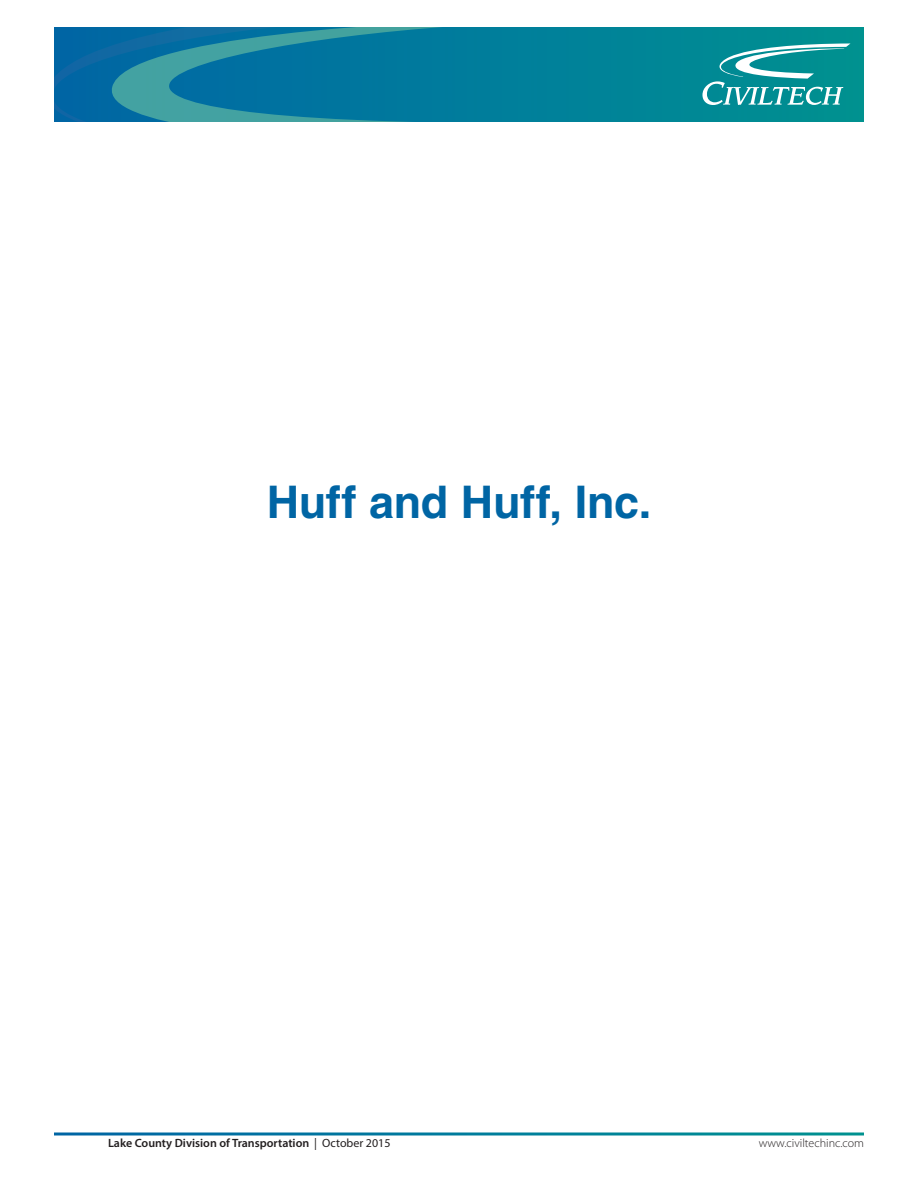
<style>
.page{position:relative;width:918px;height:1188px;background:#fff}
.page>*{position:absolute;margin:0;border:0;box-sizing:border-box;transform-origin:0 0}
.t1{font:700 45px "Helvetica LT Std";letter-spacing:-.01em;color:#0065a4}
.t2{font:600 12px "Myriad Pro";color:#231f20}
.t3{font:300 12px "Myriad Pro";color:#231f20}
.s1{font-weight:400}
</style>
<div class="page">
<div style="left:54px;top:27px;width:810px;height:95px;background:#008498"></div>
<svg style="left:702px;top:43px;width:148px;height:62px"></svg>
<svg style="left:54px;top:27px;width:413px;height:95px;fill:#0075a1"></svg>
<svg style="left:54px;top:1132px;width:810px;height:4px"></svg>
<h1 class="t1" style="left:267px;top:475px;width:386px">Huff and Huff, Inc.</h1>
<p class="t2" style="left:108px;top:1135px;width:284px">Lake County Division of Transportation <span class="s1">| October 2015</span></p>
<p class="t3" style="left:759px;top:1136px;width:107px">www.civiltechinc.com</p>
</div>
